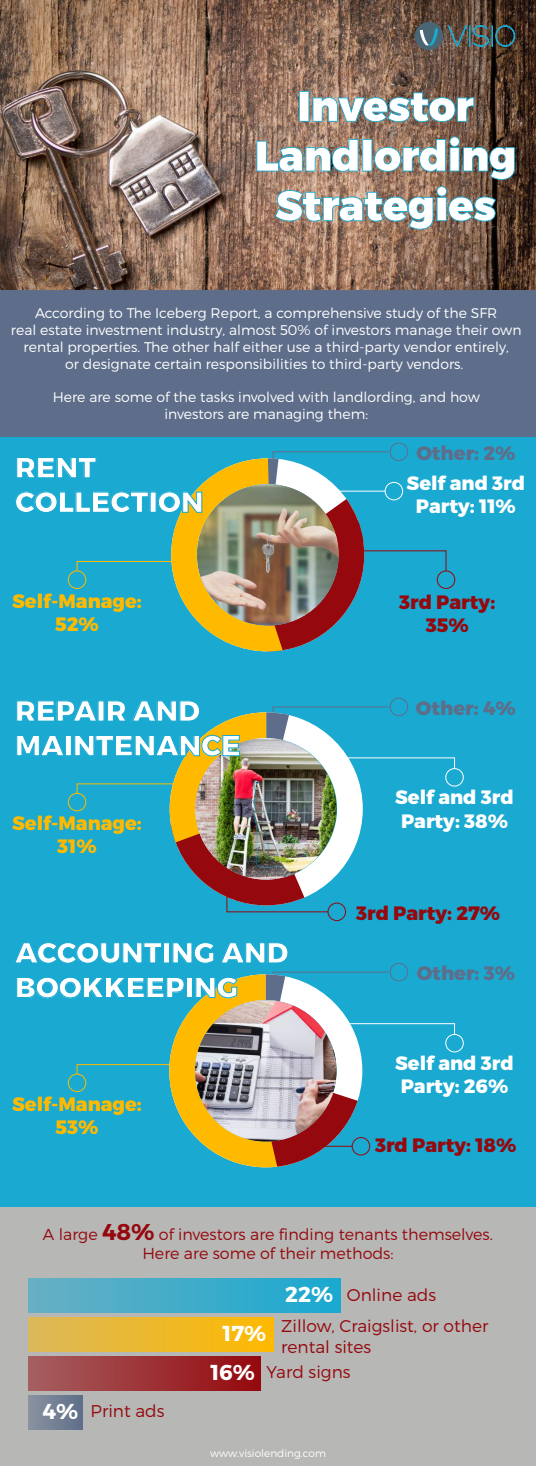
<style>
.page{position:relative;width:536px;height:1466px;background:#fff}
.page>*{position:absolute;margin:0;border:0;box-sizing:border-box;transform-origin:0 0}
.t1{font:800 28.79px/34.6px "Montserrat";color:#fff}
.t2{font:800 19.34px/23.2px "Montserrat";color:#fff}
.t3{font:800 19.34px/23.2px "Montserrat";color:#ffba00;text-align:center}
.t4{font:800 19.34px/23.2px "Montserrat";color:#95080d;text-align:center}
.t5{font:800 19.34px "Montserrat";color:#5e6e8a}
.t6{font:300 17.06px/31.5px "Montserrat";color:#95080d}
.t7{font:300 15.92px/19.1px "Montserrat";color:#95080d;text-align:center}
.t8{font:300 14px/16.8px "Montserrat";color:#fff;text-align:center}
.t9{font:300 10.5px "Montserrat";color:#fff}
.s1{font-weight:700;font-size:22.84px}
.s2{font-weight:700;font-size:21.61px;color:#fff}
</style>
<div class="page">
<div style="left:0;top:437px;width:536px;height:769px;background:#19a9d1"></div>
<div style="left:0;top:1206px;width:535px;height:259px;background:#b7b7b6"></div>
<img style="left:0;top:0;width:536px;height:357px">
<div style="left:0;top:290px;width:535px;height:147px;background:#5e6e8a"></div>
<svg style="left:414px;top:22px;width:101px;height:28px;background:#505a5a"></svg>
<svg style="left:299px;top:91px;width:175px;height:31px"></svg>
<img style="left:256px;top:136px;width:258px;height:44px">
<svg style="left:275px;top:186px;width:221px;height:43px"></svg>
<div style="left:389px;top:442px;width:19px;height:19px;border:1px solid #5e6e8a;border-radius:50%"></div>
<div style="left:389px;top:697px;width:19px;height:19px;border:1px solid #5e6e8a;border-radius:50%"></div>
<div style="left:389px;top:962px;width:19px;height:19px;border:1px solid #5e6e8a;border-radius:50%"></div>
<div style="left:445px;top:768px;width:18px;height:18px;border:1px solid #fff;border-radius:50%"></div>
<div style="left:445px;top:1033px;width:18px;height:19px;border:1px solid #fff;border-radius:50%"></div>
<div style="left:436px;top:570px;width:19px;height:19px;border:1px solid #95080d;border-radius:50%"></div>
<svg style="left:67px;top:451px;width:379px;height:200px"></svg>
<img style="left:197px;top:484px;width:141px;height:141px;border-radius:71px">
<div style="left:327px;top:902px;width:19px;height:19px;border:1px solid #95080d;border-radius:50%"></div>
<img style="left:67px;top:700px;width:388px;height:212px">
<svg style="left:67px;top:971px;width:388px;height:196px"></svg>
<hr style="left:314px;top:1145px;width:38px;height:1px;background:#95080d">
<img style="left:195px;top:1000px;width:141px;height:141px;border-radius:69px">
<div style="left:28px;top:1278px;width:312px;height:33px;background:linear-gradient(to right,#68afc3,#19a9d0)"></div>
<div style="left:28px;top:1317px;width:245px;height:33px;background:linear-gradient(to right,#dab85b,#feb900)"></div>
<div style="left:28px;top:1356px;width:233px;height:33px;background:linear-gradient(to right,#a65f61,#95080d)"></div>
<div style="left:28px;top:1394px;width:54px;height:34px;background:linear-gradient(to right,#8a92a0,#606f8b)"></div>
<p class="t8" style="left:11px;top:304px;width:512px">According to The Iceberg Report, a comprehensive study of the SFR<br>real estate investment industry, almost 50% of investors manage their own rental properties. The other half either use a third-party vendor entirely,<br>or designate certain responsibilities to third-party vendors.</p>
<p class="t8" style="left:53px;top:388px;width:428px">Here are some of the tasks involved with landlording, and how investors are managing them:</p>
<h1 class="t1" style="left:15px;top:451px;width:190px">RENT<br>COLLECTION</h1>
<h2 class="t3" style="left:12px;top:589px;width:131px">Self-Manage:<br>52%</h2>
<h1 class="t1" style="left:15px;top:694px;width:227px">REPAIR AND<br>MAINTENANCE</h1>
<h2 class="t3" style="left:12px;top:812px;width:131px">Self-Manage:<br>31%</h2>
<h1 class="t1" style="left:15px;top:936px;width:275px">ACCOUNTING AND<br>BOOKKEEPING</h1>
<h2 class="t3" style="left:12px;top:1092px;width:131px">Self-Manage:<br>53%</h2>
<h2 class="t5" style="left:416px;top:440px;width:100px">Other: 2%</h2>
<h2 class="t2" style="left:406px;top:472px;width:120px;text-align:center">Self and 3rd<br>Party: 11%</h2>
<h2 class="t4" style="left:399px;top:591px;width:98px">3rd Party:<br>35%</h2>
<h2 class="t5" style="left:416px;top:695px;width:101px">Other: 4%</h2>
<h2 class="t2" style="left:395px;top:786px;width:120px">Self and 3rd<br>Party: 38%</h2>
<h2 class="t4" style="left:356px;top:901px;width:146px">3rd Party: 27%</h2>
<h2 class="t5" style="left:416px;top:960px;width:100px">Other: 3%</h2>
<h2 class="t2" style="left:395px;top:1052px;width:120px">Self and 3rd<br>Party: 26%</h2>
<h2 class="t4" style="left:375px;top:1134px;width:143px">3rd Party: 18%</h2>
<p class="t7" style="left:43px;top:1224px;width:451px">A large <span class="s1">48%</span> of investors are finding tenants themselves.<br>Here are some of their methods:</p>
<p class="t6" style="left:43px;top:1394px;width:123px"><span class="s2">4%</span> Print ads</p>
<p class="t6" style="left:222px;top:1278px;width:267px;text-indent:63px"><span class="s2">22%</span> Online ads<br><span class="s2">17%</span> Zillow, Craigslist, or other</p>
<p class="t6" style="left:210px;top:1333px;width:162px;line-height:25.4px;text-indent:71px">rental sites<br><span class="s2">16%</span> Yard signs</p>
<p class="t9" style="left:210px;top:1446px;width:117px">www.visiolending.com</p>
</div>
